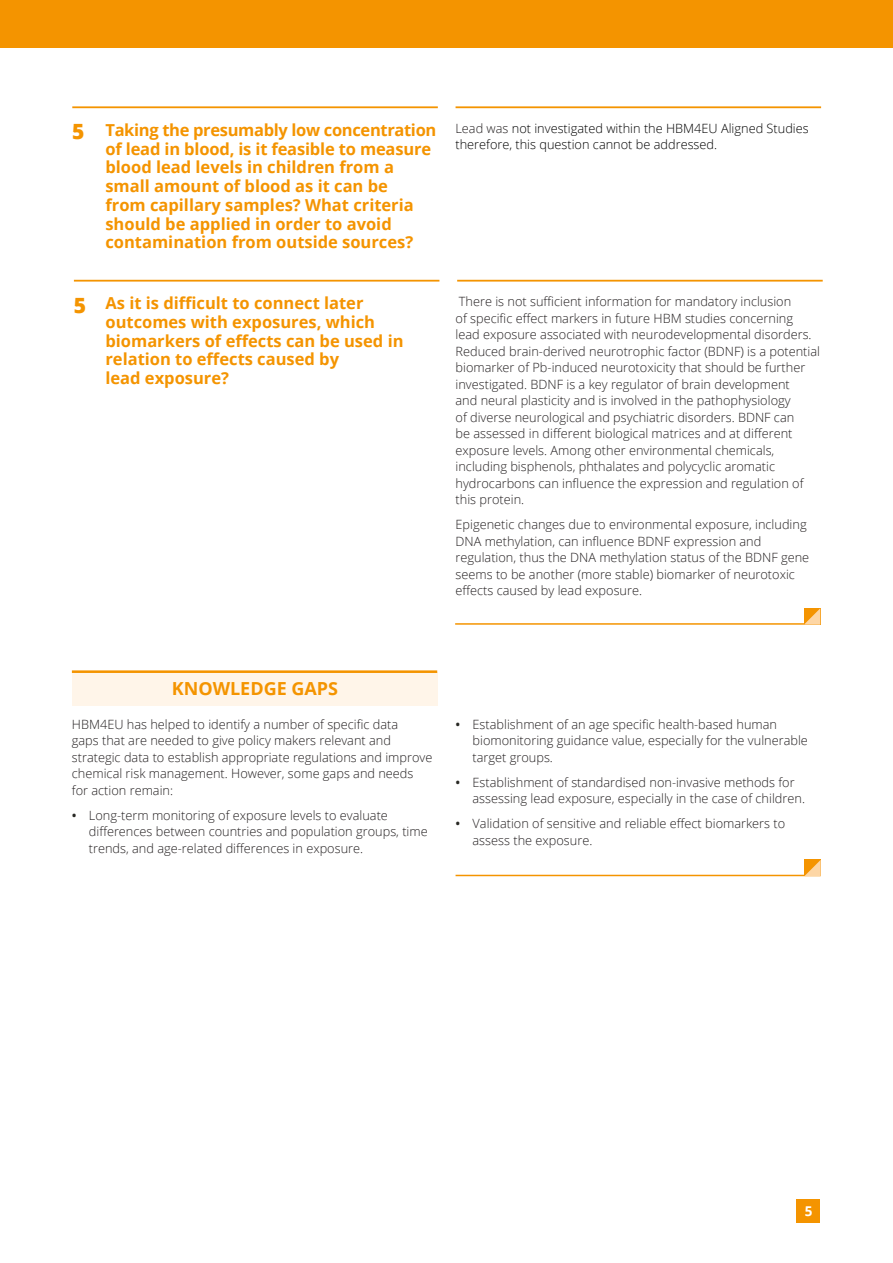
<style>
.page{position:relative;width:893px;height:1263px;background:#fff}
.page>*{position:absolute;margin:0;border:0;box-sizing:border-box;transform-origin:0 0}
.Questions{font:800 21px "Open Sans";color:#f49400}
.Titles{font:700 18px "Open Sans";color:#f49400}
.Questions-2{font:700 16.5px/18.8px "Open Sans";color:#f49400}
.Text{font:700 13.5px "Open Sans";color:#fff}
.Text-2{font:300 12.75px/16.5px "Open Sans";color:#231f20}
.Text-3{font:300 12.75px/16.5px "Open Sans";color:#000}
.s1{color:#231f20}
.s2{font-weight:600;color:#282823}
</style>
<div class="page">
<div style="left:0;top:0;width:893px;height:48px;background:#f49400"></div>
<div style="left:796px;top:1199px;width:24px;height:23px;background:#f49400"></div>
<hr style="left:72px;top:106px;width:366px;height:2px;background:#f49400">
<hr style="left:456px;top:106px;width:365px;height:2px;background:#f49400">
<hr style="left:74px;top:280px;width:365px;height:2px;background:#f49400">
<hr style="left:457px;top:280px;width:366px;height:2px;background:#f49400">
<div style="left:72px;top:672px;width:365px;height:33px;background:#fff5e9"></div>
<hr style="left:72px;top:670px;width:365px;height:3px;background:#f49400">
<hr style="left:455px;top:623px;width:365px;height:2px;background:#f49400">
<svg style="left:804px;top:608px;width:16px;height:17px"></svg>
<hr style="left:456px;top:875px;width:365px;height:1px;background:#f49400">
<svg style="left:804px;top:860px;width:17px;height:16px"></svg>
<p class="Questions" style="left:72px;top:116px;width:14px">5</p>
<p class="Questions-2" style="left:105px;top:120px;width:332px">Taking the presumably low concentration of lead in blood, is it feasible to measure blood lead levels in children from a small amount of blood as it can be<br>from capillary samples? What criteria should be applied in order to avoid contamination from outside sources?</p>
<p class="Text-3" style="left:455px;top:120px;width:355px"><span class="s1">Lead was</span> not investigated within the HBM4EU Aligned Studies therefore, this question cannot be addressed.</p>
<p class="Questions" style="left:74px;top:289px;width:14px">5</p>
<p class="Questions-2" style="left:105px;top:293px;width:300px">As it is difficult to connect later outcomes with exposures, which biomarkers of effects can be used in relation to effects caused by<br>lead exposure?</p>
<p class="Text-2" style="left:456px;top:293px;width:366px">There is not sufficient information for mandatory inclusion<br>of specific effect markers in future HBM studies concerning lead exposure associated with neurodevelopmental disorders.<br>Reduced brain-derived neurotrophic factor (BDNF) is a potential biomarker of Pb-induced neurotoxicity that should be further investigated. BDNF is a key regulator of brain development<br>and neural plasticity and is involved in the pathophysiology<br>of diverse neurological and psychiatric disorders. BDNF can<br>be assessed in different biological matrices and at different exposure levels. Among other environmental chemicals, including bisphenols, phthalates and polycyclic aromatic hydrocarbons can influence the expression and regulation of this protein.</p>
<p class="Text-2" style="left:456px;top:516px;width:355px">Epigenetic changes due to environmental exposure, including DNA methylation, can influence BDNF expression and regulation, thus the DNA methylation status of the BDNF gene seems to be another (more stable) biomarker of neurotoxic effects caused by lead exposure.</p>
<p class="Titles" style="left:172px;top:675px;width:168px">KNOWLEDGE GAPS</p>
<p class="Text-2" style="left:72px;top:715px;width:362px">HBM4EU has helped to identify a number of specific data<br>gaps that are needed to give policy makers relevant and strategic data to establish appropriate regulations and improve chemical risk management. However, some gaps and needs for action remain:</p>
<p class="Text-2" style="left:89px;top:806px;width:340px;text-indent:-17px"><span class="s2">•</span> Long-term monitoring of exposure levels to evaluate differences between countries and population groups, time trends, and age-related differences in exposure.</p>
<p class="Text-2" style="left:473px;top:715px;width:337px;text-indent:-17px"><span class="s2">•</span> Establishment of an age specific health-based human biomonitoring guidance value, especially for the vulnerable target groups.</p>
<p class="Text-2" style="left:473px;top:773px;width:334px;text-indent:-17px"><span class="s2">•</span> Establishment of standardised non-invasive methods for assessing lead exposure, especially in the case of children.</p>
<p class="Text-2" style="left:473px;top:815px;width:314px;text-indent:-17px"><span class="s2">•</span> Validation of sensitive and reliable effect biomarkers to assess the exposure.</p>
<p class="Text" style="left:805px;top:1201px;width:9px">5</p>
</div>
